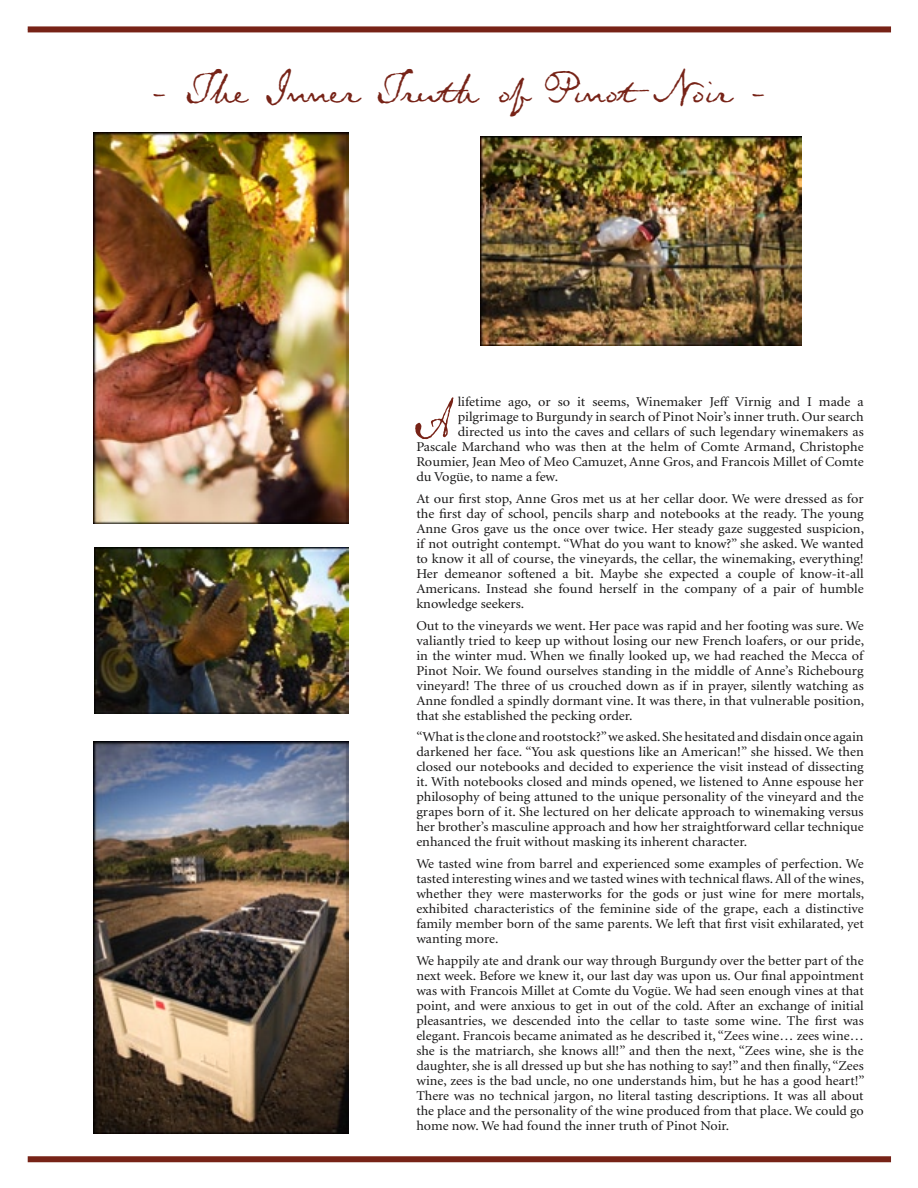
<style>
.page{position:relative;width:918px;height:1188px;background:#fff}
.page>*{position:absolute;margin:0;border:0;box-sizing:border-box;transform-origin:0 0}
.t1{font:italic 77.1px "Schooner Script";color:#772317}
.t2{font:italic 54px "Texas Hero";color:#772317;scale:.8 1}
.t3{font:13.5px/15px "Minion";color:#181717;text-align:justify;scale:1.06 1}
.t4{font:13.5px/15px "Minion";color:#181717;text-align:justify;scale:1.04 1}
</style>
<div class="page">
<img style="left:94px;top:132px;width:255px;height:392px">
<img style="left:480px;top:136px;width:321px;height:210px">
<img style="left:94px;top:742px;width:255px;height:392px">
<img style="left:94px;top:547px;width:255px;height:166px">
<div style="left:28px;top:26px;width:863px;height:6px;background:#772317"></div>
<div style="left:28px;top:1156px;width:863px;height:6px;background:#772317"></div>
<p class="t2" style="left:153px;top:51px;width:812px">-TheInnerTruthofPinotNoir-</p>
<p class="t3" style="left:458px;top:395px;width:385px">lifetime ago, or so it seems, Winemaker Jeff Virnig and I made a</p>
<p class="t3" style="left:458px;top:410px;width:385px">pilgrimage to Burgundy in search of Pinot Noir’s inner truth. Our search</p>
<p class="t3" style="left:458px;top:425px;width:385px">directed us into the caves and cellars of such legendary winemakers as</p>
<p class="t3" style="left:416px;top:440px;width:424px">Pascale Marchand who was then at the helm of Comte Armand, Christophe</p>
<p class="t3" style="left:416px;top:455px;width:424px">Roumier, Jean Meo of Meo Camuzet, Anne Gros, and Francois Millet of Comte</p>
<p class="t3" style="left:416px;top:470px;width:135px">du Vogüe, to name a few.</p>
<p class="t3" style="left:416px;top:491px;width:424px">At our first stop, Anne Gros met us at her cellar door. We were dressed as for the first day of school, pencils sharp and notebooks at the ready. The young Anne Gros gave us the once over twice. Her steady gaze suggested suspicion, if not outright contempt. “What do you want to know?” she asked. We wanted to know it all of course, the vineyards, the cellar, the winemaking, everything!<br>Her demeanor softened a bit. Maybe she expected a couple of know-it-all Americans. Instead she found herself in the company of a pair of humble knowledge seekers.</p>
<p class="t3" style="left:416px;top:618px;width:424px">Out to the vineyards we went. Her pace was rapid and her footing was sure. We valiantly tried to keep up without losing our new French loafers, or our pride, in the winter mud. When we finally looked up, we had reached the Mecca of Pinot Noir. We found ourselves standing in the middle of Anne’s Richebourg vineyard! The three of us crouched down as if in prayer, silently watching as Anne fondled a spindly dormant vine. It was there, in that vulnerable position, that she established the pecking order.</p>
<p class="t3" style="left:416px;top:730px;width:424px">“What is the clone and rootstock?” we asked. She hesitated and disdain once again darkened her face. “You ask questions like an American!” she hissed. We then closed our notebooks and decided to experience the visit instead of dissecting it. With notebooks closed and minds opened, we listened to Anne espouse her philosophy of being attuned to the unique personality of the vineyard and the grapes born of it. She lectured on her delicate approach to winemaking versus her brother’s masculine approach and how her straightforward cellar technique enhanced the fruit without masking its inherent character.</p>
<p class="t4" style="left:416px;top:857px;width:432px">We tasted wine from barrel and experienced some examples of perfection. We tasted interesting wines and we tasted wines with technical flaws. All of the wines, whether they were masterworks for the gods or just wine for mere mortals, exhibited characteristics of the feminine side of the grape, each a distinctive family member born of the same parents. We left that first visit exhilarated, yet wanting more.</p>
<p class="t4" style="left:416px;top:953px;width:433px">We happily ate and drank our way through Burgundy over the better part of the next week. Before we knew it, our last day was upon us. Our final appointment was with Francois Millet at Comte du Vogüe. We had seen enough vines at that point, and were anxious to get in out of the cold. After an exchange of initial pleasantries, we descended into the cellar to taste some wine. The first was elegant. Francois became animated as he described it, “Zees wine… zees wine… she is the matriarch, she knows all!” and then the next, “Zees wine, she is the daughter, she is all dressed up but she has nothing to say!” and then finally, “Zees wine, zees is the bad uncle, no one understands him, but he has a good heart!” There was no technical jargon, no literal tasting descriptions. It was all about the place and the personality of the wine produced from that place. We could go home now. We had found the inner truth of Pinot Noir.</p>
<p class="t1" style="left:416px;top:364px;width:67px">A</p>
</div>
